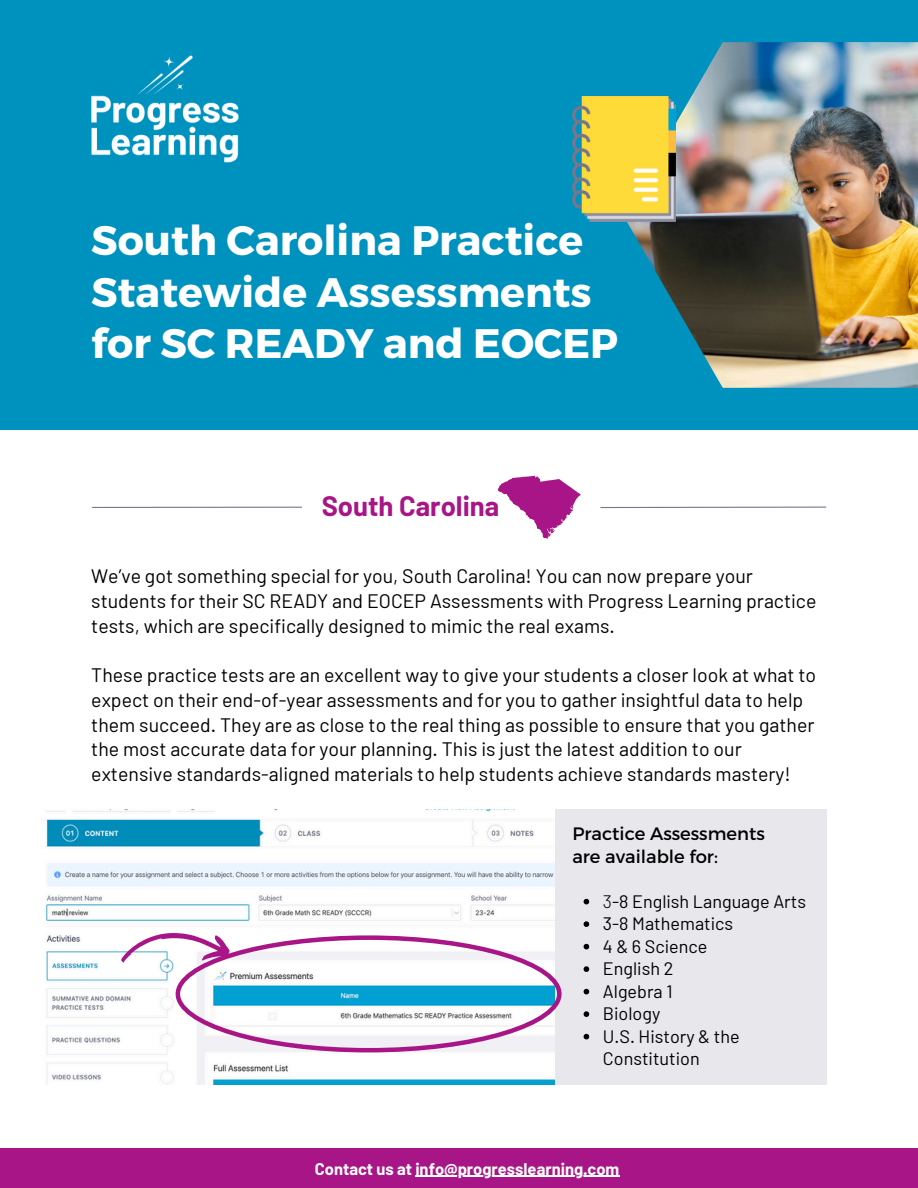
<style>
.page{position:relative;width:918px;height:1188px;background:#fff}
.page>*{position:absolute;margin:0;border:0;box-sizing:border-box;transform-origin:0 0}
.t1{font:700 41.1px/51px "Montserrat";color:#fff}
.t2{font:700 27.45px "Barlow";color:#a81587}
.t3{font:19.5px/24.8px "Barlow";color:#000}
.t4{font:18px/22.5px "Barlow";color:#000}
.t5{font:18px/22.5px "Montserrat";color:#000}
.t6{font:700 16.5px "Barlow";color:#fff}
.s1{font-weight:300}
</style>
<div class="page">
<div style="left:0;top:0;width:918px;height:430px;background:#0092bf"></div>
<div style="left:0;top:1148px;width:918px;height:40px;background:#a81587"></div>
<img style="left:92px;top:55px;width:146px;height:107px">
<svg style="left:498px;top:476px;width:83px;height:63px"></svg>
<img style="left:623px;top:42px;width:295px;height:346px">
<img style="left:572px;top:96px;width:104px;height:125px">
<hr style="left:92px;top:507px;width:210px;height:1px;background:#76788d">
<hr style="left:601px;top:507px;width:225px;height:1px;background:#76788d">
<div style="left:555px;top:809px;width:271px;height:276px;background:#e8e8ec"></div>
<img style="left:45px;top:809px;width:509px;height:276px">
<svg style="left:584px;top:899px;width:5px;height:5px"></svg>
<svg style="left:584px;top:921px;width:5px;height:6px"></svg>
<svg style="left:584px;top:944px;width:5px;height:5px"></svg>
<svg style="left:584px;top:966px;width:5px;height:6px"></svg>
<svg style="left:584px;top:989px;width:5px;height:5px"></svg>
<svg style="left:584px;top:1011px;width:5px;height:6px"></svg>
<svg style="left:584px;top:1034px;width:5px;height:5px"></svg>
<hr style="left:415px;top:1176px;width:204px;height:1px;background:#fff">
<svg style="left:176px;top:935px;width:385px;height:117px"></svg>
<svg style="left:121px;top:932px;width:109px;height:31px"></svg>
<p class="t1" style="left:91px;top:213px;width:529px">South Carolina Practice<br>Statewide Assessments for SC READY and EOCEP</p>
<h1 class="t2" style="left:322px;top:489px;width:179px">South Carolina</h1>
<p class="t3" style="left:91px;top:563px;width:727px">We’ve got something special for you, South Carolina! You can now prepare your students for their SC READY and EOCEP Assessments with Progress Learning practice tests, which are specifically designed to mimic the real exams.</p>
<p class="t3" style="left:91px;top:662px;width:727px">These practice tests are an excellent way to give your students a closer look at what to expect on their end-of-year assessments and for you to gather insightful data to help them succeed. They are as close to the real thing as possible to ensure that you gather the most accurate data for your planning. This is just the latest addition to our extensive standards-aligned materials to help students achieve standards mastery!</p>
<h3 class="t5" style="left:572px;top:822px;width:194px">Practice Assessments are available for:</h3>
<p class="t4" style="left:603px;top:889px;width:205px"><span class="s1">3</span>-8 English Language Arts</p>
<p class="t4" style="left:603px;top:912px;width:132px">3-8 Mathematics</p>
<p class="t4" style="left:603px;top:934px;width:106px">4 &amp; 6 Science</p>
<h3 class="t4" style="left:603px;top:957px;width:72px">English 2</h3>
<p class="t4" style="left:603px;top:979px;width:71px">Algebra 1</p>
<p class="t4" style="left:603px;top:1002px;width:59px">Biology</p>
<p class="t4" style="left:603px;top:1024px;width:138px">U.S. History &amp; the<br>Constitution</p>
<p class="t6" style="left:315px;top:1158px;width:306px">Contact us at info@progresslearning.com</p>
</div>
